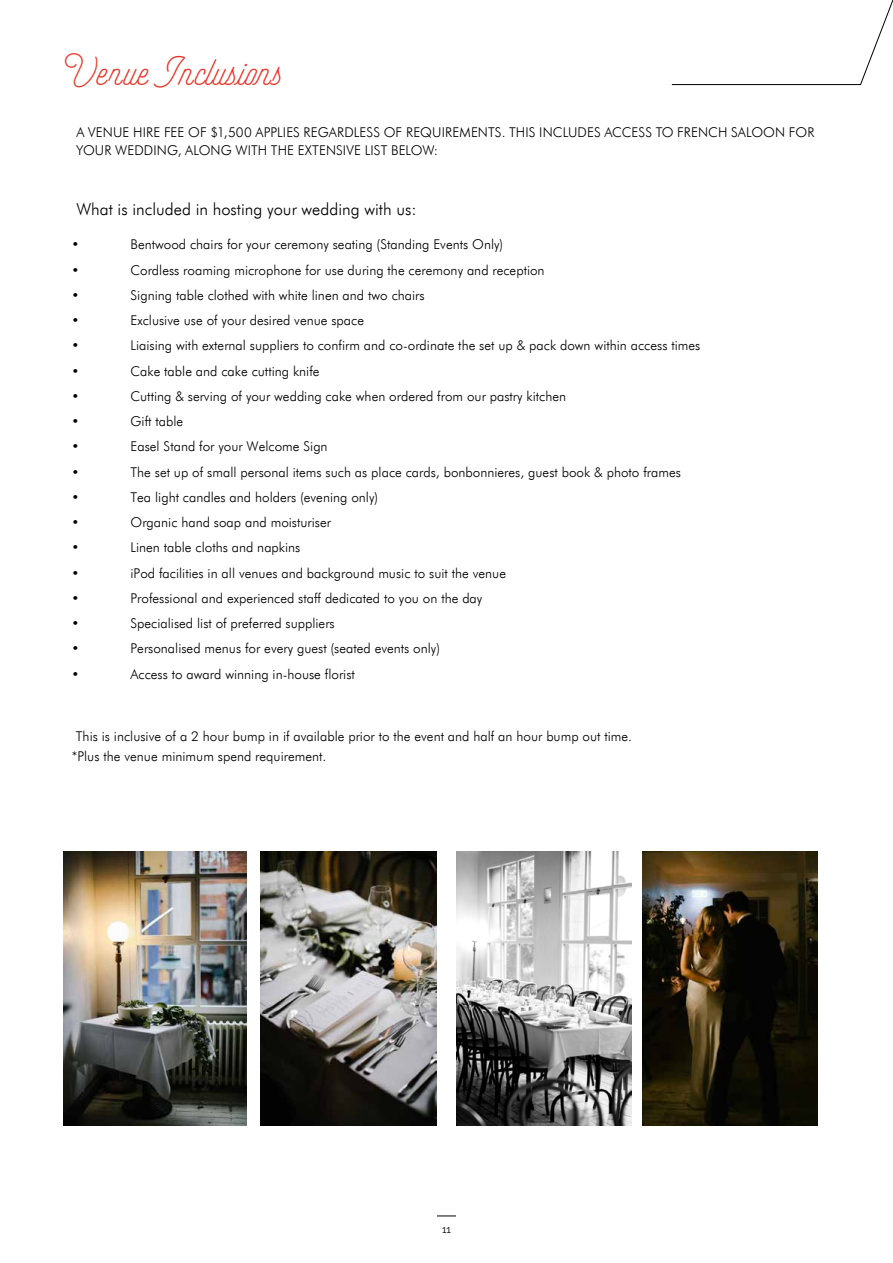
<style>
.page{position:relative;width:893px;height:1263px;background:#fff}
.page>*{position:absolute;margin:0;border:0;box-sizing:border-box;transform-origin:0 0}
.t1{font:43.5px "Selfie";letter-spacing:.015em;color:#ee3124}
.t2{font:300 16.5px "Futura BT";color:#000}
.t3{font:300 13.5px/18px "Futura BT";color:#000}
.t4{font:10.35px "Raleway";color:#000}
</style>
<div class="page">
<svg style="left:437px;top:1216px;width:19px;height:1px"></svg>
<svg style="left:671px;top:0;width:222px;height:85px"></svg>
<img style="left:64px;top:851px;width:183px;height:274px">
<img style="left:260px;top:851px;width:176px;height:274px">
<img style="left:456px;top:851px;width:175px;height:274px">
<img style="left:642px;top:851px;width:176px;height:274px">
<h1 class="t1" style="left:64px;top:47px;width:221px">Venue Inclusions</h1>
<p class="t3" style="left:76px;top:123px;width:740px">A VENUE HIRE FEE OF $1,500 APPLIES REGARDLESS OF REQUIREMENTS. THIS INCLUDES ACCESS TO FRENCH SALOON FOR<br>YOUR WEDDING, ALONG WITH THE EXTENSIVE LIST BELOW:</p>
<p class="t2" style="left:76px;top:200px;width:342px">What is included in hosting your wedding with us:</p>
<p class="t3" style="left:71px;top:235px;width:9px">•</p>
<p class="t3" style="left:131px;top:235px;width:374px">Bentwood chairs for your ceremony seating (Standing Events Only)</p>
<p class="t3" style="left:71px;top:261px;width:9px">•</p>
<p class="t3" style="left:131px;top:261px;width:416px">Cordless roaming microphone for use during the ceremony and reception</p>
<p class="t3" style="left:71px;top:286px;width:9px">•</p>
<p class="t3" style="left:131px;top:286px;width:296px">Signing table clothed with white linen and two chairs</p>
<p class="t3" style="left:71px;top:311px;width:9px">•</p>
<p class="t3" style="left:131px;top:311px;width:235px">Exclusive use of your desired venue space</p>
<p class="t3" style="left:71px;top:336px;width:9px">•</p>
<p class="t3" style="left:131px;top:336px;width:571px">Liaising with external suppliers to confirm and co-ordinate the set up &amp; pack down within access times</p>
<p class="t3" style="left:71px;top:362px;width:9px">•</p>
<p class="t3" style="left:131px;top:362px;width:190px">Cake table and cake cutting knife</p>
<p class="t3" style="left:71px;top:387px;width:9px">•</p>
<p class="t3" style="left:131px;top:387px;width:437px">Cutting &amp; serving of your wedding cake when ordered from our pastry kitchen</p>
<p class="t3" style="left:71px;top:412px;width:9px">•</p>
<p class="t3" style="left:131px;top:412px;width:54px">Gift table</p>
<p class="t3" style="left:71px;top:437px;width:9px">•</p>
<p class="t3" style="left:131px;top:437px;width:199px">Easel Stand for your Welcome Sign</p>
<p class="t3" style="left:71px;top:463px;width:9px">•</p>
<p class="t3" style="left:131px;top:463px;width:552px">The set up of small personal items such as place cards, bonbonnieres, guest book &amp; photo frames</p>
<p class="t3" style="left:71px;top:488px;width:9px">•</p>
<p class="t3" style="left:131px;top:488px;width:249px">Tea light candles and holders (evening only)</p>
<p class="t3" style="left:71px;top:513px;width:9px">•</p>
<p class="t3" style="left:131px;top:513px;width:202px">Organic hand soap and moisturiser</p>
<p class="t3" style="left:71px;top:538px;width:9px">•</p>
<p class="t3" style="left:131px;top:538px;width:171px">Linen table cloths and napkins</p>
<p class="t3" style="left:71px;top:564px;width:9px">•</p>
<p class="t3" style="left:131px;top:564px;width:377px">iPod facilities in all venues and background music to suit the venue</p>
<p class="t3" style="left:71px;top:589px;width:9px">•</p>
<p class="t3" style="left:131px;top:589px;width:353px">Professional and experienced staff dedicated to you on the day</p>
<p class="t3" style="left:71px;top:614px;width:9px">•</p>
<p class="t3" style="left:131px;top:614px;width:206px">Specialised list of preferred suppliers</p>
<p class="t3" style="left:71px;top:639px;width:9px">•</p>
<p class="t3" style="left:131px;top:639px;width:311px">Personalised menus for every guest (seated events only)</p>
<p class="t3" style="left:71px;top:665px;width:9px">•</p>
<p class="t3" style="left:131px;top:665px;width:226px">Access to award winning in-house florist</p>
<p class="t3" style="left:72px;top:726px;width:562px;line-height:20.4px;text-indent:4px">This is inclusive of a 2 hour bump in if available prior to the event and half an hour bump out time. *Plus the venue minimum spend requirement.</p>
<p class="t4" style="left:442px;top:1223px;width:10px">11</p>
</div>
